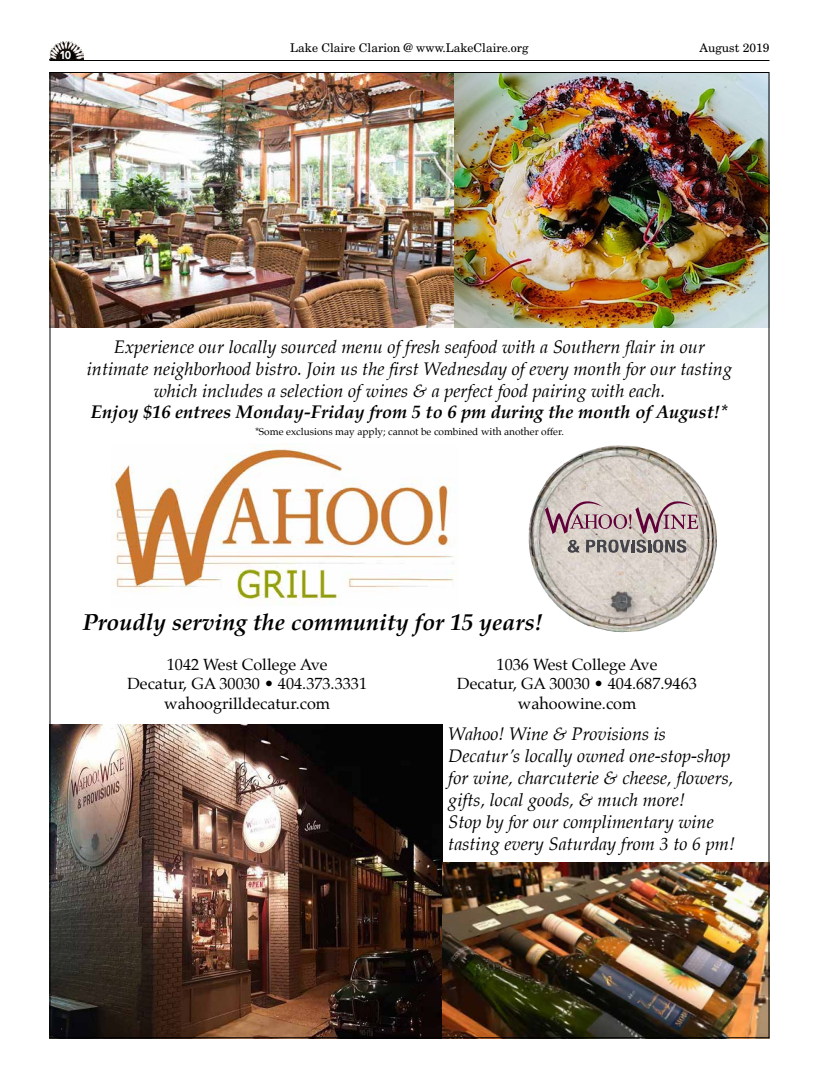
<style>
.page{position:relative;width:819px;height:1080px;background:#fff}
.page>*{position:absolute;margin:0;border:0;box-sizing:border-box;transform-origin:0 0}
.t1{font:italic 700 23.3px "Palatino";color:#000}
.t2{font:italic 18.2px/21.9px "Palatino";color:#000;text-align:center}
.t3{font:italic 700 18.2px "Palatino";color:#000}
.t4{font:16.2px/19.4px "Palatino";color:#000;text-align:center}
.t5{font:12px "New Century Schlbk LT Std";color:#000}
.t6{font:700 12px "Proxima Nova Cond";color:#fff}
.t7{font:10.1px "Palatino";color:#000}
</style>
<div class="page">
<hr style="left:50px;top:60px;width:720px;height:1px;background:#000">
<img style="left:50px;top:41px;width:33px;height:19px">
<img style="left:112px;top:445px;width:344px;height:161px">
<img style="left:549px;top:453px;width:34px;height:25px">
<img style="left:583px;top:445px;width:65px;height:37px">
<img style="left:648px;top:450px;width:40px;height:23px">
<img style="left:531px;top:482px;width:55px;height:34px">
<img style="left:586px;top:476px;width:62px;height:7px">
<img style="left:648px;top:473px;width:62px;height:32px">
<img style="left:529px;top:516px;width:60px;height:37px">
<img style="left:589px;top:534px;width:63px;height:6px">
<img style="left:652px;top:505px;width:65px;height:35px">
<img style="left:530px;top:553px;width:34px;height:36px">
<img style="left:685px;top:553px;width:1px;height:23px">
<img style="left:686px;top:539px;width:31px;height:65px">
<img style="left:544px;top:588px;width:20px;height:24px">
<img style="left:685px;top:576px;width:7px;height:34px">
<img style="left:564px;top:545px;width:57px;height:25px">
<img style="left:621px;top:553px;width:64px;height:17px">
<img style="left:564px;top:570px;width:63px;height:37px">
<img style="left:624px;top:564px;width:61px;height:37px">
<img style="left:564px;top:604px;width:37px;height:25px">
<img style="left:627px;top:595px;width:58px;height:37px">
<svg style="left:568px;top:540px;width:12px;height:13px"></svg>
<svg style="left:586px;top:540px;width:101px;height:13px"></svg>
<svg style="left:545px;top:483px;width:153px;height:51px;background:#c6b2b3"></svg>
<img style="left:52px;top:724px;width:391px;height:312px">
<img style="left:52px;top:74px;width:716px;height:254px">
<img style="left:443px;top:863px;width:325px;height:173px">
<p class="t6" style="left:60px;top:47px;width:13px">10</p>
<p class="t5" style="left:290px;top:40px;width:240px">Lake Claire Clarion @ www.LakeClaire.org</p>
<p class="t5" style="left:699px;top:40px;width:72px">August 2019</p>
<p class="t2" style="left:87px;top:335px;width:647px">Experience our locally sourced menu of fresh seafood with a Southern flair in our intimate neighborhood bistro. Join us the first Wednesday of every month for our tasting which includes a selection of wines &amp; a perfect food pairing with each.</p>
<p class="t3" style="left:91px;top:397px;width:639px">Enjoy $16 entrees Monday-Friday from 5 to 6 pm during the month of August!*</p>
<p class="t7" style="left:255px;top:423px;width:310px">*Some exclusions may apply; cannot be combined with another offer.</p>
<p class="t1" style="left:82px;top:603px;width:462px">Proudly serving the community for 15 years!</p>
<p class="t4" style="left:127px;top:655px;width:241px">1042 West College Ave<br>Decatur, GA 30030 • 404.373.3331 wahoogrilldecatur.com</p>
<p class="t4" style="left:457px;top:655px;width:241px">1036 West College Ave<br>Decatur, GA 30030 • 404.687.9463 wahoowine.com</p>
<p class="t2" style="left:448px;top:723px;width:288px;text-align:left">Wahoo! Wine &amp; Provisions is Decatur’s locally owned one-stop-shop for wine, charcuterie &amp; cheese, flowers, gifts, local goods, &amp; much more!<br>Stop by for our complimentary wine tasting every Saturday from 3 to 6 pm!</p>
</div>
